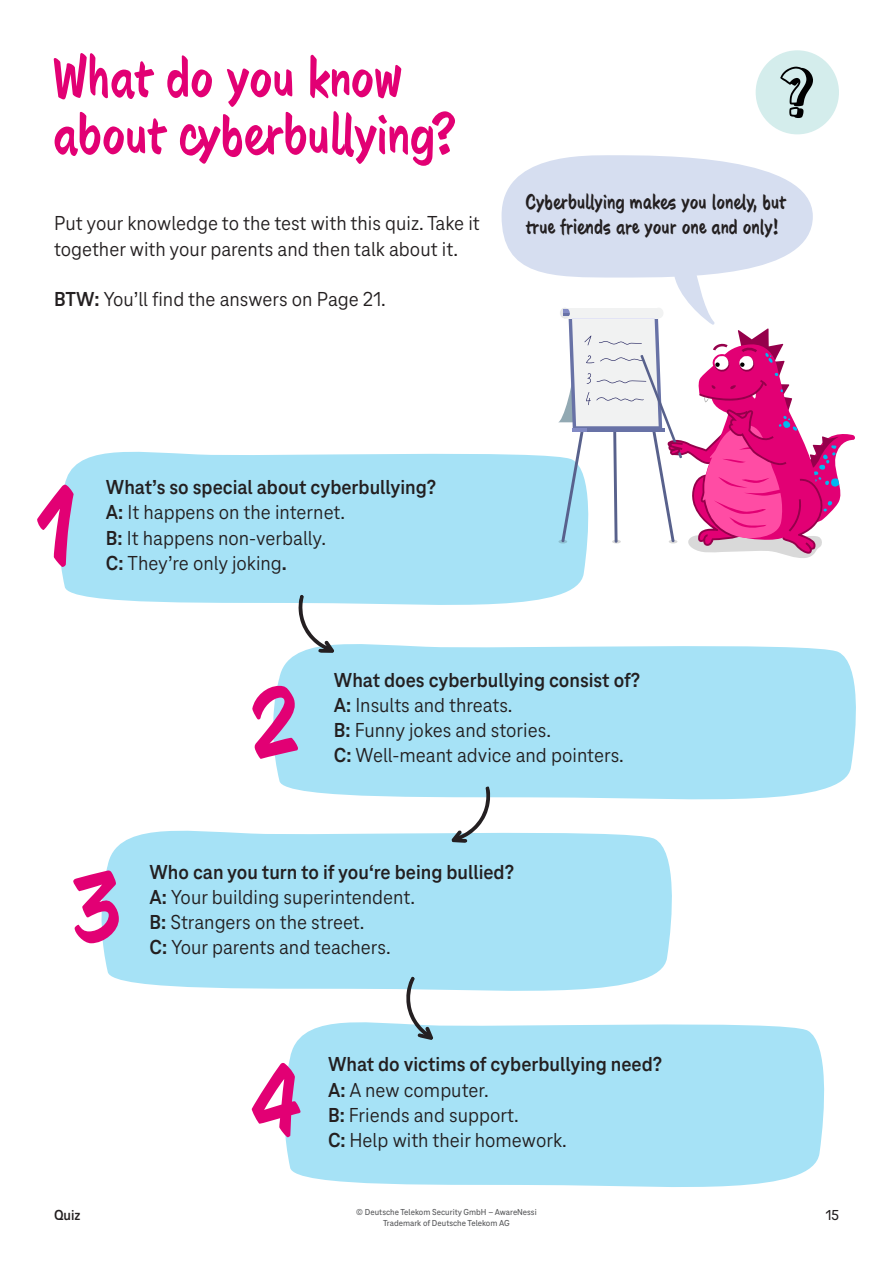
<style>
.page{position:relative;width:893px;height:1263px;background:#fff}
.page>*{position:absolute;margin:0;border:0;box-sizing:border-box;transform-origin:0 0}
.t1{font:700 105px "Tele Neo Marker";color:#e20074}
.t2{font:700 57px/57px "Tele Neo Marker";letter-spacing:.025em;color:#e20074}
.t3{font:21px/25.2px "Tele Neo";color:#231f20}
.t4{font:700 21px/25.2px "Tele Neo Marker";letter-spacing:.03em;color:#231f20}
.t5{font:700 15px "Tele Neo";color:#231f20}
.t6{font:500 15px "Tele Neo";color:#231f20}
.t7{font:500 9px/10.5px "Tele Neo";color:#57585a;text-align:center}
.s1{font-weight:700}
</style>
<div class="page">
<div style="left:756px;top:50px;width:83px;height:84px;background:#d4edec;border-radius:50%"></div>
<svg style="left:780px;top:67px;width:33px;height:51px"></svg>
<div style="left:61px;top:451px;width:525px;height:154px;background:#a6e2f6"></div>
<div style="left:101px;top:830px;width:571px;height:161px;background:#a6e2f6"></div>
<div style="left:273px;top:644px;width:583px;height:156px;background:#a6e2f6"></div>
<div style="left:284px;top:1022px;width:541px;height:165px;background:#a6e2f6"></div>
<svg style="left:502px;top:155px;width:353px;height:403px"></svg>
<svg style="left:298px;top:595px;width:36px;height:58px"></svg>
<svg style="left:406px;top:977px;width:27px;height:63px"></svg>
<svg style="left:451px;top:786px;width:39px;height:57px"></svg>
<svg style="left:59px;top:482px;width:15px;height:85px"></svg>
<h2 class="t2" style="left:54px;top:48px;width:404px">What do you know about cyberbullying?</h2>
<p class="t3" style="left:54px;top:211px;width:427px">Put your knowledge to the test with this quiz. Take it together with your parents and then talk about it.</p>
<p class="t3" style="left:54px;top:287px;width:333px"><span class="s1">BTW:</span> You’ll find the answers on Page 21.</p>
<p class="t4" style="left:526px;top:189px;width:261px">Cyberbullying makes you lonely, but true friends are your one and only!</p>
<p class="t3" style="left:106px;top:475px;width:332px"><span class="s1">What’s so special about cyberbullying?<br>A:</span> It happens on the internet.<br><span class="s1">B:</span> It happens non-verbally.<br><span class="s1">C:</span> They’re only joking<span class="s1">.</span></p>
<h1 class="t1" style="left:252px;top:654px;width:46px">2</h1>
<p class="t3" style="left:334px;top:667px;width:308px"><span class="s1">What does cyberbullying consist of?<br>A:</span> Insults and threats.<br><span class="s1">B:</span> Funny jokes and stories.<br><span class="s1">C:</span> Well-meant advice and pointers.</p>
<h1 class="t1" style="left:74px;top:841px;width:47px">3</h1>
<p class="t3" style="left:150px;top:859px;width:366px"><span class="s1">Who can you turn to if you‘re being bullied?<br>A:</span> Your building superintendent.<br><span class="s1">B:</span> Strangers on the street.<br><span class="s1">C:</span> Your parents and teachers.</p>
<p class="t5" style="left:54px;top:1207px;width:28px">Quiz</p>
<h1 class="t1" style="left:252px;top:1033px;width:50px">4</h1>
<p class="t3" style="left:328px;top:1052px;width:336px"><span class="s1">What do victims of cyberbullying need?<br>A:</span> A new computer.<br><span class="s1">B:</span> Friends and support.<br><span class="s1">C:</span> Help with their homework.</p>
<p class="t7" style="left:356px;top:1207px;width:182px">© Deutsche Telekom Security GmbH – AwareNessi<br>Trademark of Deutsche Telekom AG</p>
<p class="t6" style="left:826px;top:1207px;width:15px">15</p>
</div>
